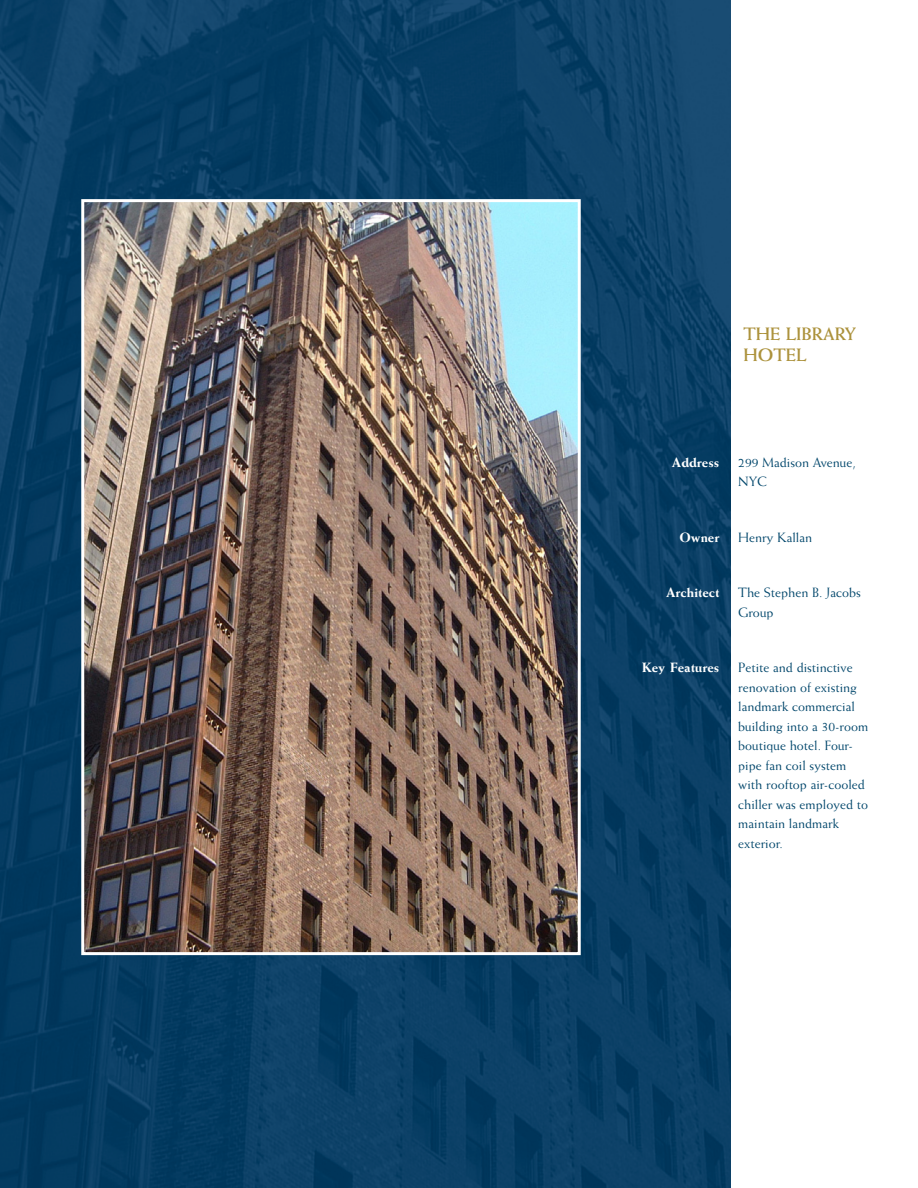
<style>
.page{position:relative;width:918px;height:1188px;background:#fff}
.page>*{position:absolute;margin:0;border:0;box-sizing:border-box;transform-origin:0 0}
.t1{font:700 18px/21.6px "Weiss";color:#ac923c}
.t2{font:13.5px/19.5px "Weiss";color:#00466b}
.t3{font:800 13.5px "Weiss";color:#fff}
</style>
<div class="page">
<img style="left:0;top:0;width:731px;height:1188px">
<img style="left:85px;top:203px;width:492px;height:748px">
<div style="left:81px;top:199px;width:500px;height:756px;border:3px solid #fff"></div>
<p class="t1" style="left:743px;top:322px;width:114px">THE LIBRARY<br>HOTEL</p>
<p class="t3" style="left:672px;top:454px;width:49px">Address</p>
<p class="t2" style="left:738px;top:452px;width:119px">299 Madison Avenue,<br>NYC</p>
<p class="t3" style="left:679px;top:529px;width:41px">Owner</p>
<p class="t2" style="left:738px;top:527px;width:75px">Henry Kallan</p>
<p class="t3" style="left:666px;top:585px;width:55px">Architect</p>
<p class="t2" style="left:738px;top:583px;width:124px">The Stephen B. Jacobs<br>Group</p>
<p class="t3" style="left:642px;top:660px;width:79px">Key Features</p>
<p class="t2" style="left:738px;top:658px;width:132px">Petite and distinctive renovation of existing landmark commercial building into a 30-room boutique hotel. Four&shy;pipe fan coil system with rooftop air-cooled chiller was employed to maintain landmark exterior.</p>
</div>
